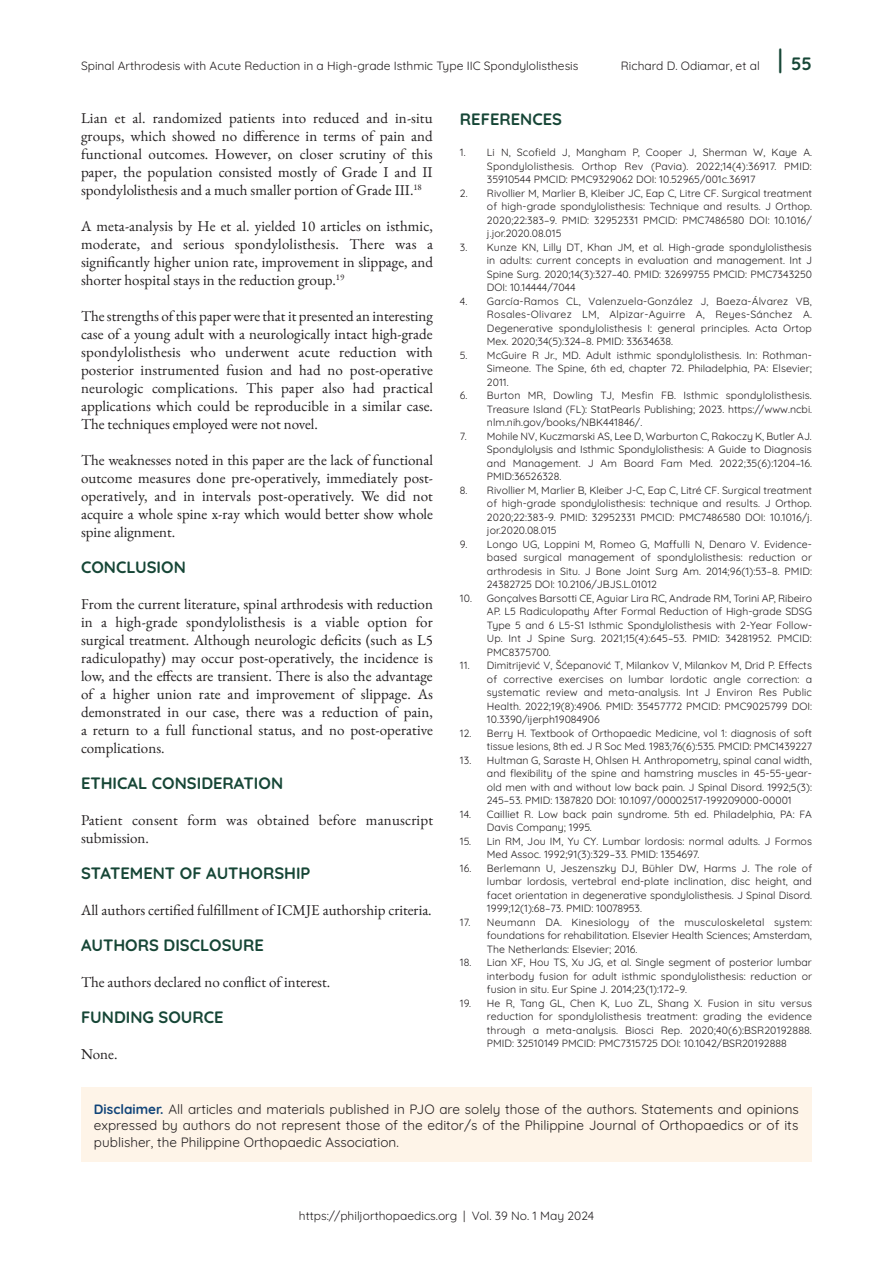
<style>
.page{position:relative;width:893px;height:1263px;background:#fff}
.page>*{position:absolute;margin:0;border:0;box-sizing:border-box;transform-origin:0 0}
.t1{font:700 27px "Quicksand";color:#164636;scale:.67 1}
.t2{font:700 18px "Quicksand";color:#164636}
.t3{font:700 16.5px "Quicksand";color:#164636}
.t4{font:15px/18px "EB Garamond";color:#231f20;text-align:justify}
.t5{font:13.5px/16.5px "Quicksand";color:#231f20;text-align:justify}
.t6{font:12px "Quicksand";color:#231f20}
.t7{font:10.5px/13.5px "Quicksand";color:#231f20;text-align:justify}
.s1{font-weight:700;color:#104479}
</style>
<div class="page">
<div style="left:81px;top:1087px;width:731px;height:74px;background:#fef4e8"></div>
<h1 class="t1" style="left:778px;top:38px;width:8px">|</h1>
<p class="t6" style="left:81px;top:56px;width:499px">Spinal Arthrodesis with Acute Reduction in a High-grade Isthmic Type IIC Spondylolisthesis</p>
<p class="t6" style="left:621px;top:56px;width:140px">Richard D. Odiamar, et al</p>
<h2 class="t2" style="left:791px;top:49px;width:22px">55</h2>
<p class="t4" style="left:81px;top:109px;width:353px">Lian et al. randomized patients into reduced and in-situ groups, which showed no difference in terms of pain and functional outcomes. However, on closer scrutiny of this paper, the population consisted mostly of Grade I and II spondylolisthesis and a much smaller portion of Grade III.<sup>18</sup></p>
<h3 class="t4" style="left:81px;top:217px;width:354px">A meta-analysis by He et al. yielded 10 articles on isthmic, moderate, and serious spondylolisthesis. There was a significantly higher union rate, improvement in slippage, and shorter hospital stays in the reduction group.<sup>19</sup></h3>
<p class="t4" style="left:81px;top:307px;width:354px">The strengths of this paper were that it presented an interesting case of a young adult with a neurologically intact high-grade spondylolisthesis who underwent acute reduction with posterior instrumented fusion and had no post-operative neurologic complications. This paper also had practical applications which could be reproducible in a similar case.<br>The techniques employed were not novel.</p>
<p class="t4" style="left:81px;top:451px;width:354px">The weaknesses noted in this paper are the lack of functional outcome measures done pre-operatively, immediately post&shy;operatively, and in intervals post-operatively. We did not acquire a whole spine x-ray which would better show whole spine alignment.</p>
<h3 class="t3" style="left:81px;top:554px;width:23px">CONC</h3>
<h3 class="t3" style="left:126px;top:554px;width:20px">LUSION</h3>
<p class="t4" style="left:81px;top:595px;width:354px">From the current literature, spinal arthrodesis with reduction in a high-grade spondylolisthesis is a viable option for surgical treatment. Although neurologic deficits (such as L5 radiculopathy) may occur post-operatively, the incidence is low, and the effects are transient. There is also the advantage of a higher union rate and improvement of slippage. As demonstrated in our case, there was a reduction of pain, a return to a full functional status, and no post-operative complications.</p>
<h3 class="t3" style="left:81px;top:770px;width:20px">ETHICA</h3>
<h3 class="t3" style="left:138px;top:770px;width:36px">L CONSIDERATION</h3>
<h3 class="t4" style="left:81px;top:811px;width:354px">Patient consent form was obtained before manuscript submission.</h3>
<h3 class="t3" style="left:81px;top:860px;width:21px">STATE</h3>
<h3 class="t3" style="left:130px;top:860px;width:25px">MENT</h3>
<h3 class="t3" style="left:180px;top:860px;width:48px">OF AUTHORSHI</h3>
<h3 class="t3" style="left:301px;top:860px;width:11px">P</h3>
<h3 class="t4" style="left:81px;top:901px;width:352px">All authors certified fulfillment of ICMJE authorship criteria.</h3>
<h3 class="t3" style="left:81px;top:932px;width:23px">AUTHORS</h3>
<h3 class="t3" style="left:164px;top:932px;width:58px">DISCLOSURE</h3>
<h3 class="t4" style="left:81px;top:973px;width:251px">The authors declared no conflict of interest.</h3>
<h3 class="t3" style="left:81px;top:1004px;width:21px">FUNDIN</h3>
<h3 class="t3" style="left:142px;top:1004px;width:38px">G SOURCE</h3>
<h3 class="t4" style="left:81px;top:1045px;width:38px">None.</h3>
<h3 class="t3" style="left:460px;top:105px;width:23px">REFERENCES</h3>
<p class="t7" style="left:487px;top:144px;width:327px;text-indent:-27px">1. Li N, Scofield J, Mangham P, Cooper J, Sherman W, Kaye A.<br>Spondylolisthesis. Orthop Rev (Pavia). 2022;14(4):36917. PMID:<br>35910544 PMCID: PMC9329062 DOI: 10.52965/001c.36917</p>
<p class="t7" style="left:487px;top:185px;width:327px;text-indent:-27px">2. Rivollier M, Marlier B, Kleiber JC, Eap C, Litre CF. Surgical treatment of high-grade spondylolisthesis: Technique and results. J Orthop.<br>2020;22:383–9. PMID: 32952331 PMCID: PMC7486580 DOI: 10.1016/ j.jor.2020.08.015</p>
<p class="t7" style="left:487px;top:239px;width:327px;text-indent:-27px">3. Kunze KN, Lilly DT, Khan JM, et al. High-grade spondylolisthesis in adults: current concepts in evaluation and management. Int J Spine Surg. 2020;14(3):327–40. PMID: 32699755 PMCID: PMC7343250<br>DOI: 10.14444/7044</p>
<p class="t7" style="left:487px;top:293px;width:327px;text-indent:-27px">4. García-Ramos CL, Valenzuela-González J, Baeza-Álvarez VB, Rosales-Olivarez LM, Alpizar-Aguirre A, Reyes-Sánchez A.<br>Degenerative spondylolisthesis I: general principles. Acta Ortop Mex. 2020;34(5):324–8. PMID: 33634638.</p>
<p class="t7" style="left:487px;top:347px;width:327px;text-indent:-27px">5. McGuire R Jr., MD. Adult isthmic spondylolisthesis. In: Rothman-Simeone. The Spine, 6th ed, chapter 72. Philadelphia, PA: Elsevier; 2011.</p>
<p class="t7" style="left:487px;top:387px;width:327px;text-indent:-27px">6. Burton MR, Dowling TJ, Mesfin FB. Isthmic spondylolisthesis.<br>Treasure Island (FL): StatPearls Publishing; 2023. https://www.ncbi. nlm.nih.gov/books/NBK441846/.</p>
<p class="t7" style="left:487px;top:428px;width:327px;text-indent:-27px">7. Mohile NV, Kuczmarski AS, Lee D, Warburton C, Rakoczy K, Butler AJ.<br>Spondylolysis and Isthmic Spondylolisthesis: A Guide to Diagnosis and Management. J Am Board Fam Med. 2022;35(6):1204–16.<br>PMID:36526328.</p>
<p class="t7" style="left:487px;top:482px;width:327px;text-indent:-27px">8. Rivollier M, Marlier B, Kleiber J-C, Eap C, Litré CF. Surgical treatment of high-grade spondylolisthesis: technique and results. J Orthop.<br>2020;22:383-9. PMID: 32952331 PMCID: PMC7486580 DOI: 10.1016/j. jor.2020.08.015</p>
<p class="t7" style="left:487px;top:536px;width:327px;text-indent:-27px">9. Longo UG, Loppini M, Romeo G, Maffulli N, Denaro V. Evidence&shy;based surgical management of spondylolisthesis: reduction or arthrodesis in Situ. J Bone Joint Surg Am. 2014;96(1):53–8. PMID:<br>24382725 DOI: 10.2106/JBJS.L.01012</p>
<p class="t7" style="left:487px;top:590px;width:327px;text-indent:-27px">10. Gonçalves Barsotti CE, Aguiar Lira RC, Andrade RM, Torini AP, Ribeiro AP. L5 Radiculopathy After Formal Reduction of High-grade SDSG Type 5 and 6 L5-S1 Isthmic Spondylolisthesis with 2-Year Follow-Up. Int J Spine Surg. 2021;15(4):645–53. PMID: 34281952. PMCID:<br>PMC8375700.</p>
<p class="t7" style="left:487px;top:658px;width:327px;text-indent:-27px">11. Dimitrijević V, Šćepanović T, Milankov V, Milankov M, Drid P. Effects of corrective exercises on lumbar lordotic angle correction: a systematic review and meta-analysis. Int J Environ Res Public Health. 2022;19(8):4906. PMID: 35457772 PMCID: PMC9025799 DOI:<br>10.3390/ijerph19084906</p>
<p class="t7" style="left:460px;top:725px;width:354px;text-align:right">12. Berry H. Textbook of Orthopaedic Medicine, vol 1: diagnosis of soft tissue lesions, 8th ed. J R Soc Med. 1983;76(6):535. PMCID: PMC1439227</p>
<p class="t7" style="left:487px;top:752px;width:326px;text-indent:-27px">13. Hultman G, Saraste H, Ohlsen H. Anthropometry, spinal canal width, and flexibility of the spine and hamstring muscles in 45-55-year&shy;old men with and without low back pain. J Spinal Disord. 1992;5(3):<br>245–53. PMID: 1387820 DOI: 10.1097/00002517-199209000-00001</p>
<p class="t7" style="left:487px;top:806px;width:327px;text-indent:-27px">14. Cailliet R. Low back pain syndrome. 5th ed. Philadelphia, PA: FA<br>Davis Company; 1995.</p>
<p class="t7" style="left:487px;top:833px;width:326px;text-indent:-27px">15. Lin RM, Jou IM, Yu CY. Lumbar lordosis: normal adults. J Formos<br>Med Assoc. 1992;91(3):329–33. PMID: 1354697.</p>
<p class="t7" style="left:487px;top:860px;width:327px;text-indent:-27px">16. Berlemann U, Jeszenszky DJ, Bühler DW, Harms J. The role of lumbar lordosis, vertebral end-plate inclination, disc height, and facet orientation in degenerative spondylolisthesis. J Spinal Disord.<br>1999;12(1):68–73. PMID: 10078953.</p>
<p class="t7" style="left:487px;top:914px;width:327px;text-indent:-27px">17. Neumann DA. Kinesiology of the musculoskeletal system: foundations for rehabilitation. Elsevier Health Sciences; Amsterdam, The Netherlands: Elsevier; 2016.</p>
<p class="t7" style="left:487px;top:954px;width:327px;text-indent:-27px">18. Lian XF, Hou TS, Xu JG, et al. Single segment of posterior lumbar interbody fusion for adult isthmic spondylolisthesis: reduction or fusion in situ. Eur Spine J. 2014;23(1):172–9.</p>
<p class="t7" style="left:487px;top:995px;width:327px;text-indent:-27px">19. He R, Tang GL, Chen K, Luo ZL, Shang X. Fusion in situ versus reduction for spondylolisthesis treatment: grading the evidence through a meta-analysis. Biosci Rep. 2020;40(6):BSR20192888.<br>PMID: 32510149 PMCID: PMC7315725 DOI: 10.1042/BSR20192888</p>
<p class="t5" style="left:94px;top:1099px;width:706px"><span class="s1">DISCLAIMER.</span> All articles and materials published in PJO are solely those of the authors. Statements and opinions expressed by authors do not represent those of the editor/s of the Philippine Journal of Orthopaedics or of its publisher, the Philippine Orthopaedic Association.</p>
<p class="t6" style="left:299px;top:1207px;width:297px">https://philjorthopaedics.org | Vol. 39 No. 1 May 2024</p>
</div>
